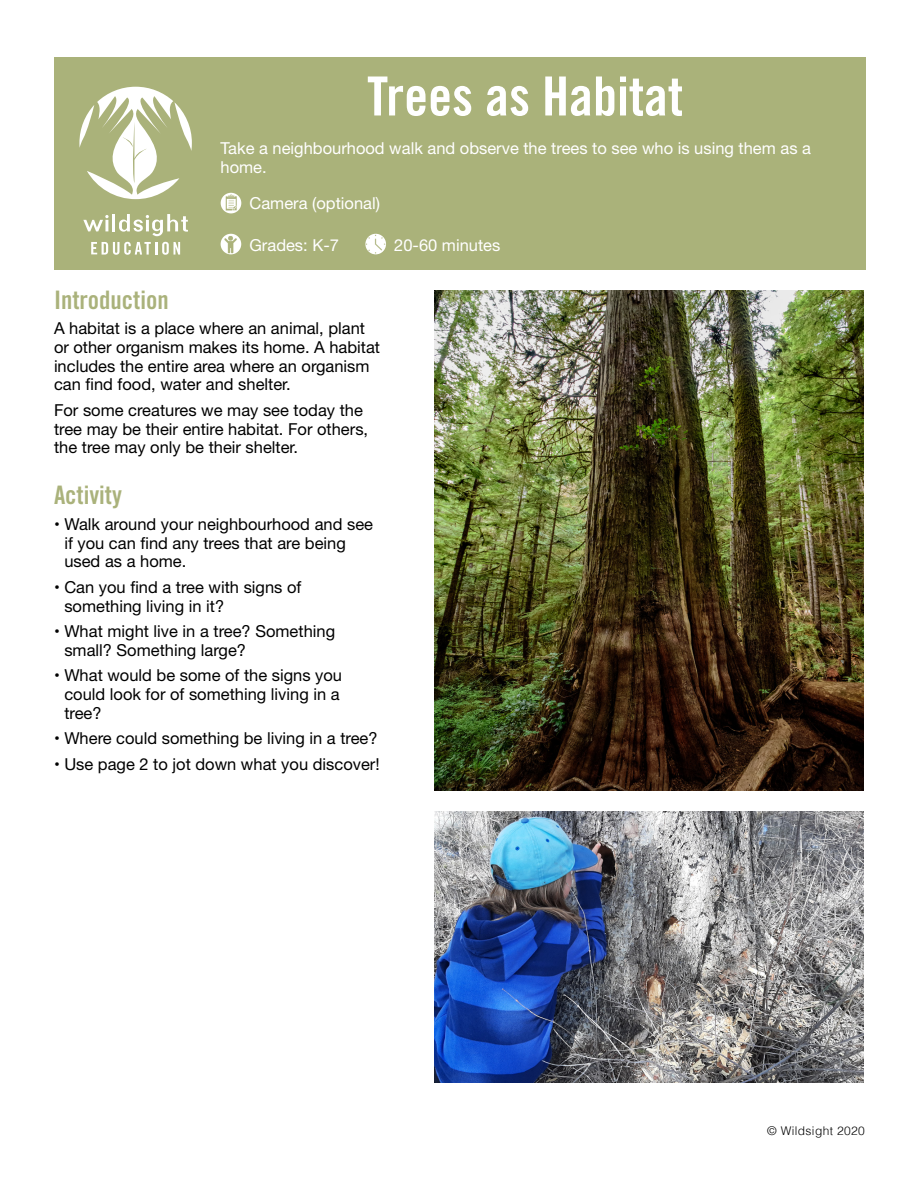
<style>
.page{position:relative;width:918px;height:1188px;background:#fff}
.page>*{position:absolute;margin:0;border:0;box-sizing:border-box;transform-origin:0 0}
.t1{font:54px "Trade Gothic LT Std Bd Cn 20";color:#fff}
.t2{font:25.5px "Trade Gothic LT Std Bd Cn 20";color:#aab27b}
.t3{font:16.5px/18.8px "Helvetica Neue";color:#000}
.t4{font:16.5px/18.8px "Helvetica Neue";color:#fff}
.t5{font:300 12px "Helvetica";letter-spacing:.03em;color:#000}
</style>
<div class="page">
<div style="left:54px;top:58px;width:811px;height:212px;background:#aab27a"></div>
<img style="left:221px;top:193px;width:20px;height:20px;border-radius:10px">
<svg style="left:91px;top:242px;width:89px;height:12px"></svg>
<svg style="left:79px;top:87px;width:113px;height:112px"></svg>
<svg style="left:83px;top:215px;width:26px;height:16px"></svg>
<hr style="left:112px;top:214px;width:3px;height:17px;background:#fff">
<svg style="left:119px;top:214px;width:69px;height:22px"></svg>
<img style="left:221px;top:234px;width:20px;height:20px;border-radius:10px">
<img style="left:365px;top:234px;width:21px;height:20px;border-radius:10px">
<img style="left:434px;top:812px;width:430px;height:270px">
<img style="left:434px;top:290px;width:430px;height:500px">
<h1 class="t1" style="left:367px;top:63px;width:317px">Trees as Habitat</h1>
<p class="t4" style="left:221px;top:140px;width:592px">Take a neighbourhood walk and observe the trees to see who is using them as a home.</p>
<p class="t4" style="left:250px;top:194px;width:132px">Camera (optional)</p>
<p class="t4" style="left:249px;top:237px;width:91px">Grades: K-7</p>
<p class="t4" style="left:394px;top:237px;width:108px">20-60 minutes</p>
<h2 class="t2" style="left:54px;top:284px;width:116px">Introduction</h2>
<p class="t3" style="left:54px;top:320px;width:328px">A habitat is a place where an animal, plant or other organism makes its home. A habitat includes the entire area where an organism can find food, water and shelter.</p>
<p class="t3" style="left:54px;top:402px;width:316px">For some creatures we may see today the tree may be their entire habitat. For others, the tree may only be their shelter.</p>
<h2 class="t2" style="left:54px;top:480px;width:69px">Activity</h2>
<p class="t3" style="left:64px;top:516px;width:310px;text-indent:-10px">• Walk around your neighbourhood and see if you can find any trees that are being used as a home.</p>
<p class="t3" style="left:64px;top:579px;width:239px;text-indent:-10px">• Can you find a tree with signs of something living in it?</p>
<p class="t3" style="left:64px;top:623px;width:272px;text-indent:-10px">• What might live in a tree? Something small? Something large?</p>
<p class="t3" style="left:64px;top:667px;width:279px;text-indent:-10px">• What would be some of the signs you could look for of something living in a tree?</p>
<p class="t3" style="left:54px;top:730px;width:325px">• Where could something be living in a tree?</p>
<p class="t3" style="left:54px;top:756px;width:327px">• Use page 2 to jot down what you discover!</p>
<p class="t5" style="left:767px;top:1121px;width:99px">© Wildsight 2020</p>
</div>
